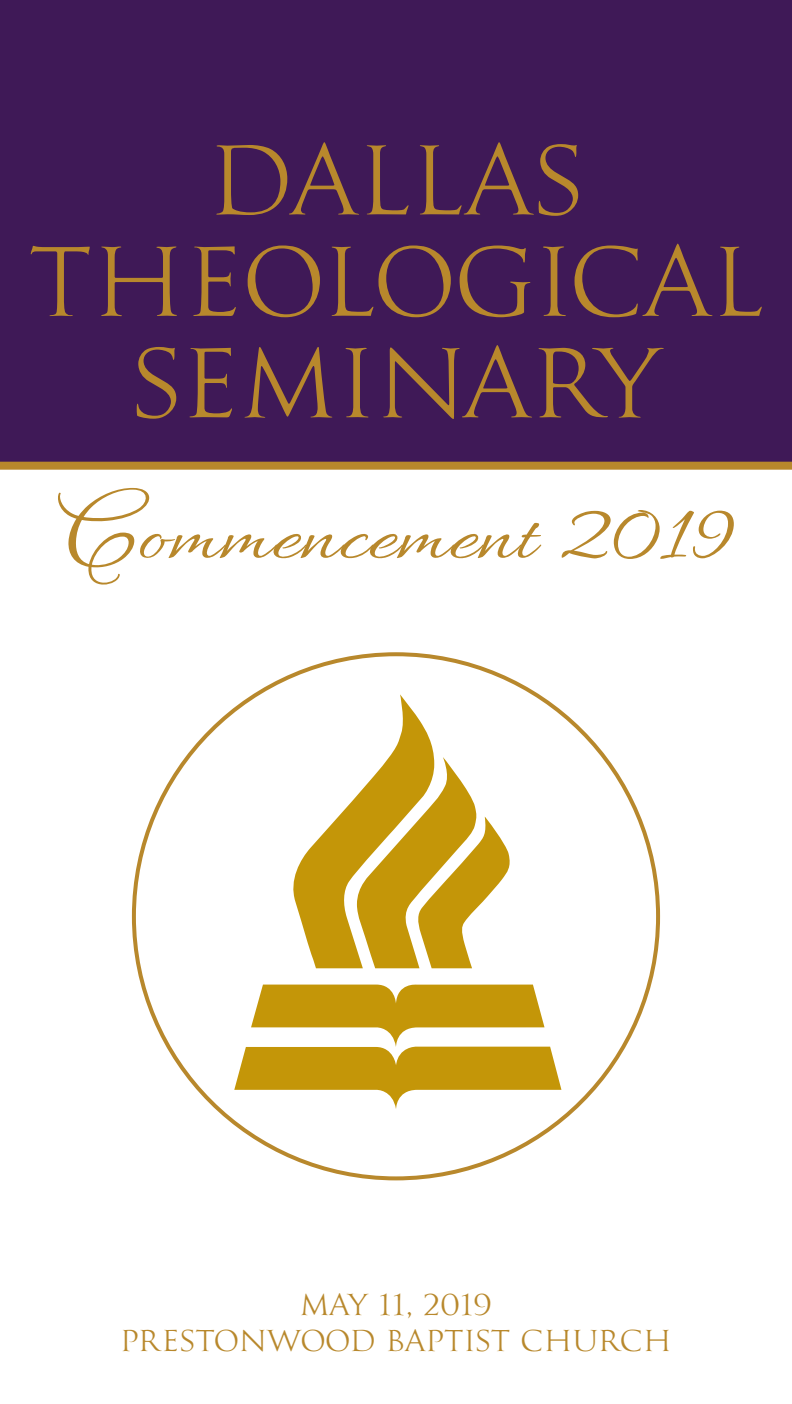
<style>
.page{position:relative;width:792px;height:1404px;background:#fff}
.page>*{position:absolute;margin:0;border:0;box-sizing:border-box;transform-origin:0 0}
.t1{font:98px/101.4px "Goudy Trajan";letter-spacing:.005em;color:#b8882c;text-align:center;scale:1.07 1}
.t2{font:95.4px "Allura";letter-spacing:.005em;color:#b8882c;scale:1.19 1}
.t3{font:30px/36px "Goudy Trajan";letter-spacing:.005em;color:#b8882c;text-align:center;scale:1.07 1}
.s1{font-family:"Allura Formal";font-size:106px}
.s2{font-size:106px}
</style>
<div class="page">
<div style="left:0;top:0;width:792px;height:468px;background:#3f1957"></div>
<div style="left:0;top:462px;width:792px;height:8px;background:#b8882c"></div>
<svg style="left:293px;top:694px;width:217px;height:274px"></svg>
<svg style="left:234px;top:984px;width:327px;height:125px"></svg>
<h1 class="t1" style="left:29px;top:131px;width:688px">DALLAS<br>THEOLOGICAL<br>SEMINARY</h1>
<h2 class="t2" style="left:58px;top:486px;width:570px"><span class="s1">C</span>ommencement <span class="s2">2019</span></h2>
<p class="t3" style="left:120px;top:1287px;width:517px">MAY 11, 2019<br>PRESTONWOOD BAPTIST CHURCH</p>
</div>
